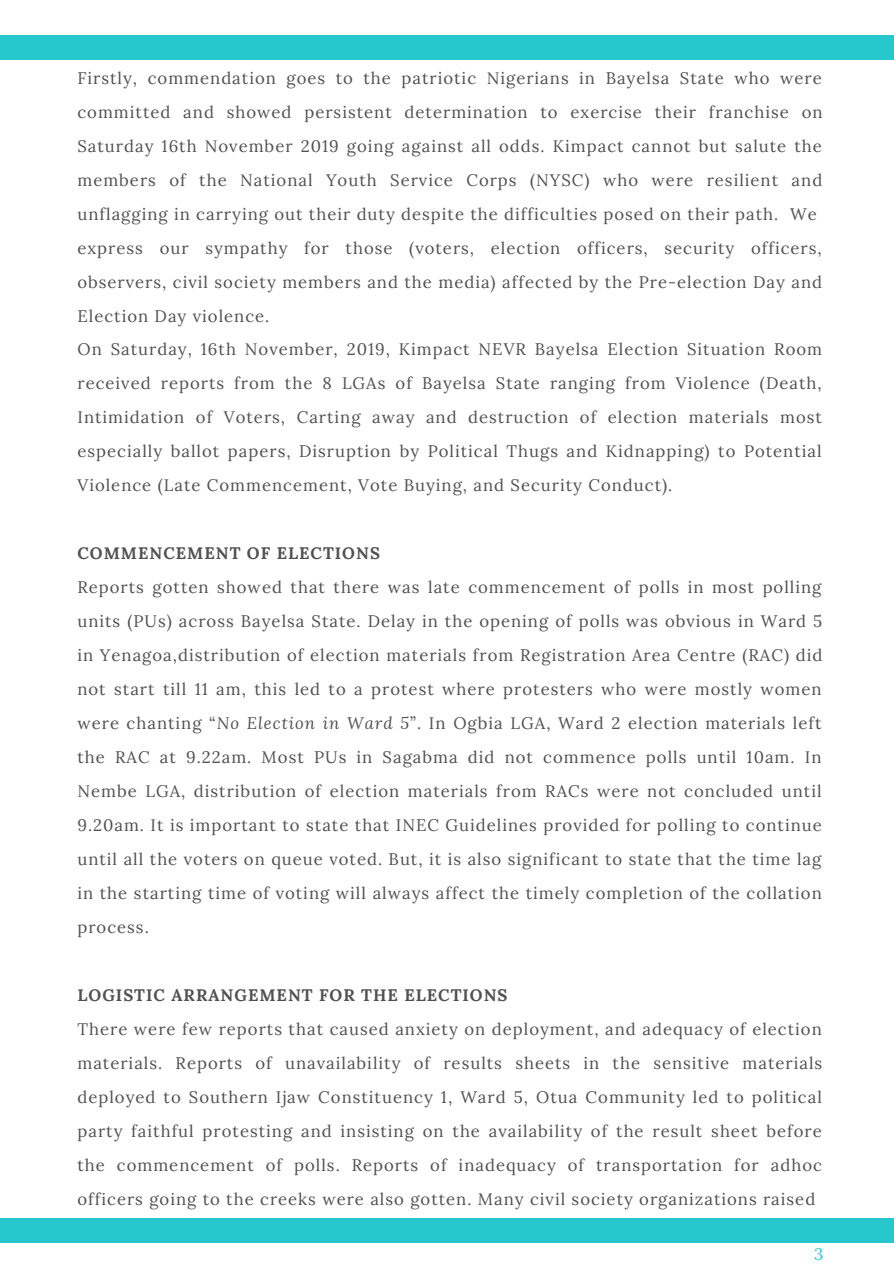
<style>
.page{position:relative;width:894px;height:1264px;background:#fff}
.page>*{position:absolute;margin:0;border:0;box-sizing:border-box;transform-origin:0 0}
.t1{font:16.65px/33.9px "Lora";letter-spacing:.06em;color:#515151;text-align:justify}
.t2{font:700 16.65px "Lora";letter-spacing:.06em;color:#515151}
.t3{font:16.65px "Lora";color:#26c7cd}
.s1{font-style:italic}
</style>
<div class="page">
<div style="left:0;top:1218px;width:893px;height:24px;background:#26c7cd"></div>
<div style="left:0;top:36px;width:893px;height:24px;background:#26c7cd"></div>
<p class="t1" style="left:77px;top:61px;width:746px;text-align:left">Firstly, commendation goes to the patriotic Nigerians in Bayelsa State who were committed and showed persistent determination to exercise their franchise on Saturday 16th November 2019 going against all odds. Kimpact cannot but salute the members of the National Youth Service Corps (NYSC) who were resilient and unflagging in carrying out their duty despite the difficulties posed on their path. We express our sympathy for those (voters, election officers, security officers, observers, civil society members and the media) affected by the Pre-election Day and Election Day violence.<br>On Saturday, 16th November, 2019, Kimpact NEVR Bayelsa Election Situation Room received reports from the 8 LGAs of Bayelsa State ranging from Violence (Death, Intimidation of Voters, Carting away and destruction of election materials most especially ballot papers, Disruption by Political Thugs and Kidnapping) to Potential Violence (Late Commencement, Vote Buying, and Security Conduct).</p>
<p class="t2" style="left:77px;top:542px;width:304px">COMMENCEMENT OF ELECTIONS</p>
<p class="t1" style="left:77px;top:570px;width:746px">Reports gotten showed that there was late commencement of polls in most polling units (PUs) across Bayelsa State. Delay in the opening of polls was obvious in Ward 5 in Yenagoa,distribution of election materials from Registration Area Centre (RAC) did not start till 11 am, this led to a protest where protesters who were mostly women were chanting “<span class="s1">No Election in Ward 5</span>”. In Ogbia LGA, Ward 2 election materials left the RAC at 9.22am. Most PUs in Sagabma did not commence polls until 10am. In Nembe LGA, distribution of election materials from RACs were not concluded until 9.20am. It is important to state that INEC Guidelines provided for polling to continue until all the voters on queue voted. But, it is also significant to state that the time lag in the starting time of voting will always affect the timely completion of the collation process.</p>
<p class="t2" style="left:77px;top:984px;width:431px">LOGISTIC ARRANGEMENT FOR THE ELECTIONS</p>
<p class="t1" style="left:77px;top:1011px;width:746px">There were few reports that caused anxiety on deployment, and adequacy of election materials. Reports of unavailability of results sheets in the sensitive materials deployed to Southern Ijaw Constituency 1, Ward 5, Otua Community led to political party faithful protesting and insisting on the availability of the result sheet before the commencement of polls. Reports of inadequacy of transportation for adhoc officers going to the creeks were also gotten. Many civil society organizations raised</p>
<p class="t3" style="left:814px;top:1242px;width:11px">3</p>
</div>
